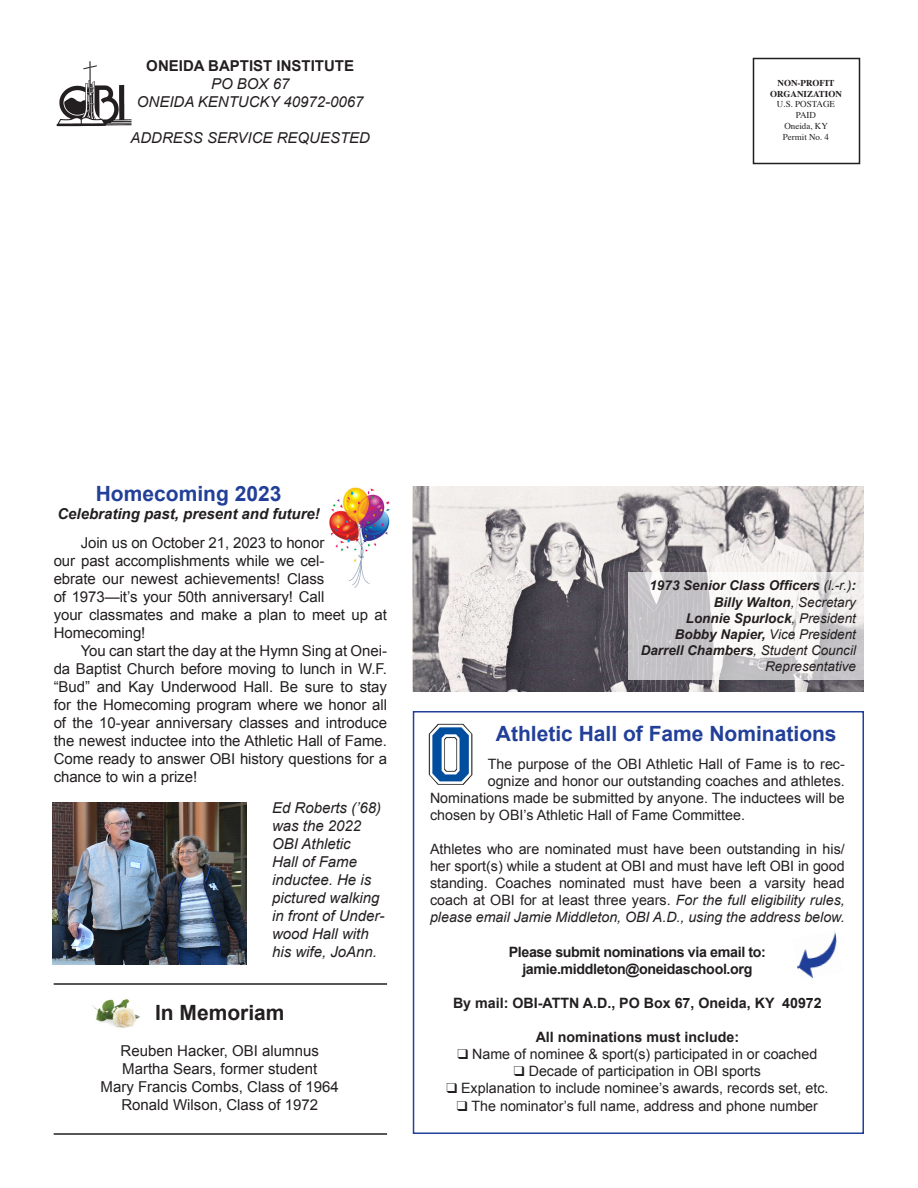
<style>
.page{position:relative;width:918px;height:1188px;background:#fff}
.page>*{position:absolute;margin:0;border:0;box-sizing:border-box;transform-origin:0 0}
.t1{font:700 21px "Arial";color:#223f99}
.t2{font:700 21px "Arial";color:#231f20}
.t3{font:15px/18px "Arial";letter-spacing:-.005em;color:#231f20}
.t4{font:italic 15px/18px "Arial";color:#231f20}
.t5{font:italic 700 15px "Arial";color:#231f20}
.t6{font:700 15px "Arial";color:#231f20}
.t7{font:14.25px/17.1px "Arial";color:#231f20;text-align:justify}
.t8{font:700 14.25px "Arial";color:#231f20}
.t9{font:700 14.25px "Arial";letter-spacing:-.025em;color:#231f20}
.t10{font:italic 700 13.5px "Arial";color:#231f20}
.t11{font:italic 13.5px/16.2px "Arial";color:#231f20;text-align:right}
.t12{font:9px/10.8px "Times";color:#231f20;text-align:center}
.s1{font-weight:700}
.s2{font-weight:400}
.s3{font-style:italic}
</style>
<div class="page">
<div style="left:413px;top:711px;width:451px;height:423px;border:2px solid #223f99"></div>
<div style="left:753px;top:58px;width:107px;height:106px;border:2px solid #231f20"></div>
<img style="left:56px;top:61px;width:76px;height:66px">
<img style="left:330px;top:487px;width:60px;height:101px">
<img style="left:92px;top:999px;width:48px;height:29px">
<hr style="left:54px;top:983px;width:333px;height:2px;background:#231f20">
<img style="left:429px;top:723px;width:44px;height:61px">
<img style="left:797px;top:932px;width:40px;height:46px">
<img style="left:52px;top:803px;width:195px;height:161px">
<img style="left:413px;top:486px;width:451px;height:206px">
<svg style="left:629px;top:572px;width:235px;height:107px"></svg>
<hr style="left:54px;top:1133px;width:333px;height:2px;background:#231f20">
<p class="t6" style="left:146px;top:56px;width:209px">ONEIDA BAPTIST INSTITUTE</p>
<p class="t4" style="left:211px;top:75px;width:80px">PO BOX 67</p>
<p class="t4" style="left:137px;top:93px;width:228px">ONEIDA KENTUCKY 40972-0067</p>
<p class="t4" style="left:130px;top:129px;width:241px">ADDRESS SERVICE REQUESTED</p>
<p class="t12" style="left:770px;top:77px;width:73px"><span class="s1">NON-PROFIT<br>ORGANIZATION<br></span>U.S. POSTAGE<br>PAID<br>Oneida, KY<br>Permit No. 4</p>
<p class="t1" style="left:96px;top:480px;width:187px">Homecoming 2023</p>
<p class="t5" style="left:57px;top:504px;width:264px">Celebrating past, present and future!</p>
<p class="t3" style="left:54px;top:534px;width:335px;text-indent:27px">Join us on October 21, 2023 to honor<br>our past accomplishments while we cel-<br>ebrate our newest achievements! Class<br>of 1973—it’s your 50th anniversary! Call<br>your classmates and make a plan to meet up at Homecoming!</p>
<p class="t3" style="left:54px;top:642px;width:335px;text-align:justify;text-indent:27px">You can start the day at the Hymn Sing at Onei&shy;da Baptist Church before moving to lunch in W.F. “Bud” and Kay Underwood Hall. Be sure to stay for the Homecoming program where we honor all of the 10-year anniversary classes and introduce the newest inductee into the Athletic Hall of Fame.<br>Come ready to answer OBI history questions for a chance to win a prize!</p>
<p class="t4" style="left:272px;top:799px;width:114px">Ed Roberts (’68) was the 2022<br>OBI Athletic<br>Hall of Fame inductee. He is pictured walking in front of Under&shy;wood Hall with his wife, JoAnn.</p>
<p class="t2" style="left:155px;top:998px;width:131px">In Memoriam</p>
<p class="t3" style="left:121px;top:1042px;width:200px">Reuben Hacker, OBI alumnus</p>
<p class="t3" style="left:122px;top:1060px;width:197px">Martha Sears, former student</p>
<p class="t3" style="left:101px;top:1078px;width:240px">Mary Francis Combs, Class of 1964</p>
<p class="t3" style="left:121px;top:1096px;width:198px">Ronald Wilson, Class of 1972</p>
<p class="t10" style="left:649px;top:577px;width:208px">1973 Senior Class Officers <span class="s2">(l.-r.)</span>:</p>
<p class="t10" style="left:714px;top:593px;width:144px">Billy Walton<span class="s2">, Secretary</span></p>
<p class="t10" style="left:686px;top:609px;width:172px">Lonnie Spurlock<span class="s2">, President</span></p>
<p class="t11" style="left:675px;top:626px;width:183px"><span class="s1">Bobby Napier,</span> Vice President</p>
<p class="t11" style="left:641px;top:642px;width:217px"><span class="s1">Darrell Chambers</span>, Student Council<br>Representative</p>
<p class="t1" style="left:496px;top:720px;width:342px">Athletic Hall of Fame Nominations</p>
<p class="t7" style="left:488px;top:755px;width:358px">The purpose of the OBI Athletic Hall of Fame is to rec-</p>
<p class="t7" style="left:488px;top:772px;width:358px">ognize and honor our outstanding coaches and athletes.</p>
<p class="t7" style="left:430px;top:789px;width:416px">Nominations made be submitted by anyone. The inductees will be</p>
<p class="t7" style="left:430px;top:806px;width:316px">chosen by OBI’s Athletic Hall of Fame Committee.</p>
<p class="t7" style="left:430px;top:841px;width:416px">Athletes who are nominated must have been outstanding in his/ her sport(s) while a student at OBI and must have left OBI in good standing. Coaches nominated must have been a varsity head coach at OBI for at least three years. <span class="s3">For the full eligibility rules, please email Jamie Middleton, OBI A.D., using the address below.</span></p>
<p class="t9" style="left:509px;top:942px;width:259px">Please submit nominations via email to:</p>
<p class="t9" style="left:522px;top:959px;width:232px">jamie.middleton@oneidaschool.org</p>
<p class="t8" style="left:453px;top:993px;width:370px">By mail: OBI-ATTN A.D., PO Box 67, Oneida, KY 40972</p>
<p class="t8" style="left:536px;top:1028px;width:205px">All nominations must include:</p>
<p class="t7" style="left:457px;top:1046px;width:362px">❑ Name of nominee &amp; sport(s) participated in or coached</p>
<p class="t7" style="left:514px;top:1063px;width:248px">❑ Decade of participation in OBI sports</p>
<p class="t7" style="left:446px;top:1080px;width:384px">❑ Explanation to include nominee’s awards, records set, etc.</p>
<p class="t7" style="left:457px;top:1097px;width:363px">❑ The nominator’s full name, address and phone number</p>
</div>
